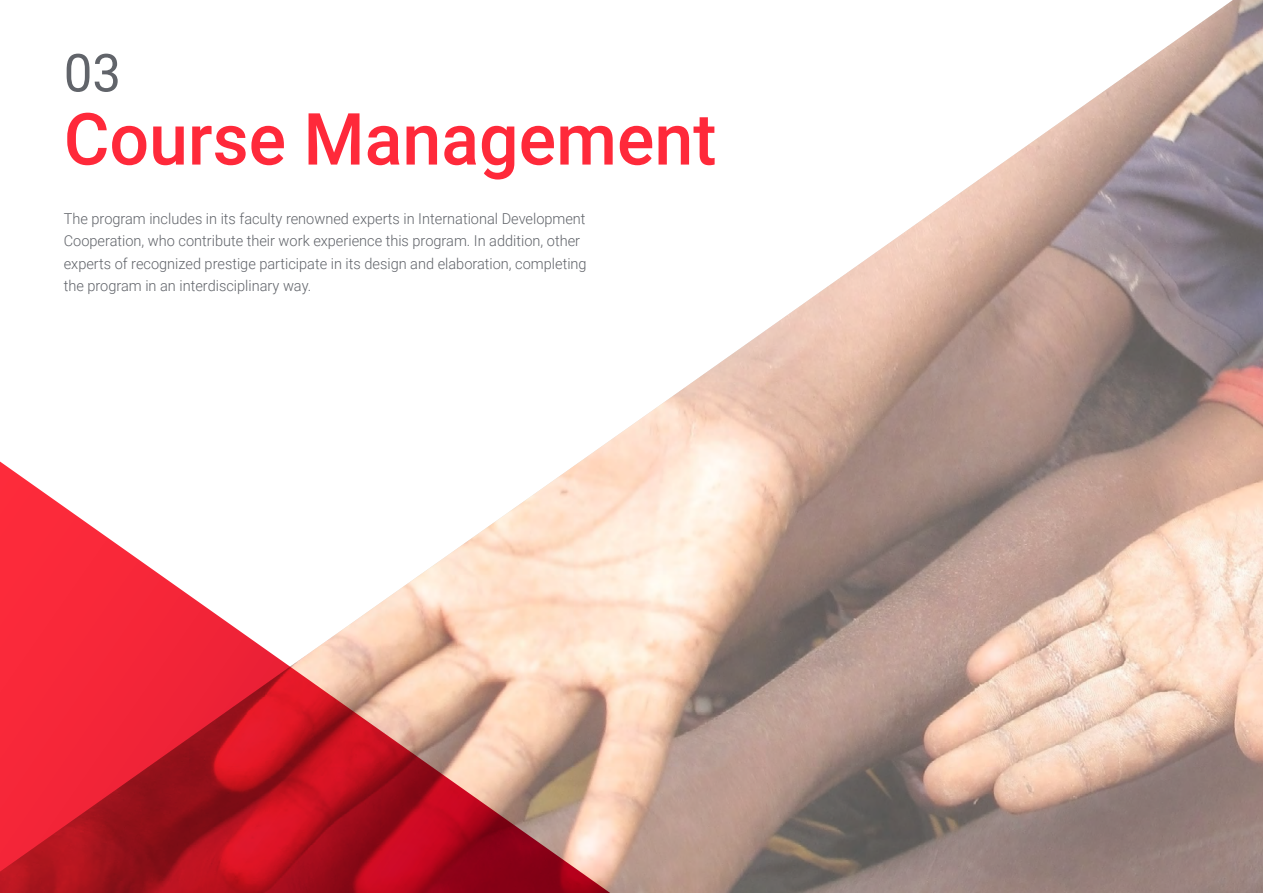
<style>
.page{position:relative;width:1263px;height:893px;background:#fff}
.page>*{position:absolute;margin:0;border:0;box-sizing:border-box;transform-origin:0 0}
.t1{font:500 72px "Roboto";color:#ff293a}
.t2{font:52.5px "Roboto";color:#61646a}
.t3{font:300 15px/22.5px "Roboto";color:#61646a}
</style>
<div class="page">
<img style="left:602px;top:0;width:661px;height:893px">
<svg style="left:0;top:446px;width:640px;height:447px"></svg>
<h2 class="t2" style="left:64px;top:36px;width:59px">03</h2>
<h1 class="t1" style="left:64px;top:89px;width:654px">Course Management</h1>
<p class="t3" style="left:64px;top:207px;width:524px">The program includes in its faculty renowned experts in International Development Cooperation, who contribute their work experience this program. In addition, other experts of recognized prestige participate in its design and elaboration, completing the program in an interdisciplinary way.</p>
</div>
